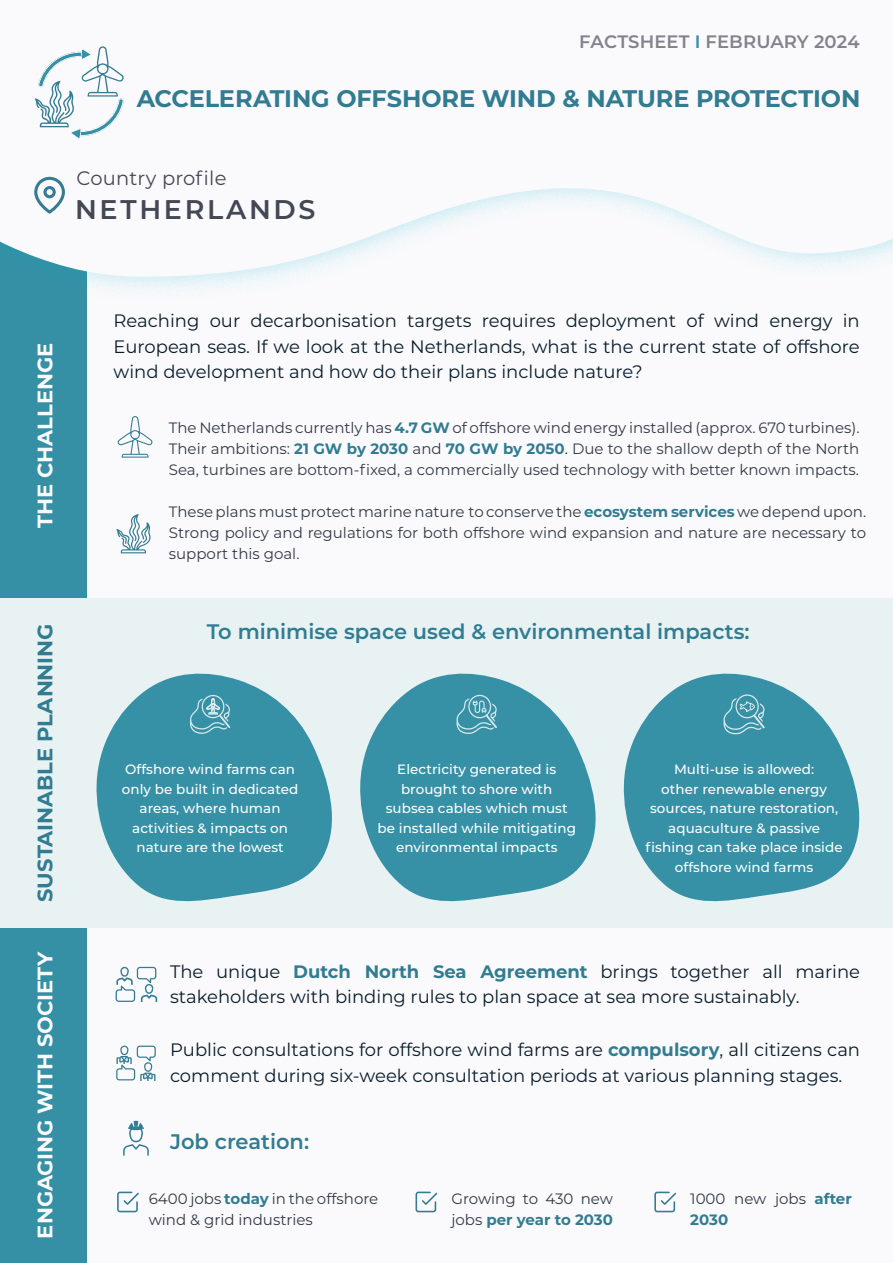
<style>
.page{position:relative;width:893px;height:1263px;background:#fafafc}
.page>*{position:absolute;margin:0;border:0;box-sizing:border-box;transform-origin:0 0}
.t1{font:600 27px "Montserrat";letter-spacing:.1em;color:#444855}
.t2{font:700 24px "Montserrat";letter-spacing:-.005em;color:#327c92}
.t3{font:600 21px "Montserrat";color:#327c92}
.t4{font:700 21px "Montserrat";color:#fafafc}
.t5{font:700 21px "Montserrat";color:#327c92}
.t6{font:19.5px "Montserrat";letter-spacing:.01em;color:#444855}
.t7{font:18px/25.5px "Montserrat";color:#0a1d2c}
.t8{font:600 18px "Montserrat";letter-spacing:.005em;color:#82828d}
.t9{font:15px/21px "Montserrat";color:#313946}
.t10{font:500 13.5px/19.5px "Montserrat";letter-spacing:.005em;color:#fff;text-align:center}
.s1{color:#3590a5}
.s2{font-weight:700;color:#327c92}
.s3{color:#0a1d2c}
</style>
<div class="page">
<div style="left:0;top:155px;width:87px;height:443px;background:#3590a5"></div>
<div style="left:0;top:927px;width:87px;height:336px;background:#3590a5"></div>
<div style="left:0;top:0;width:893px;height:301px;background:#00b0c9;opacity:.27"></div>
<svg style="left:0;top:0;width:893px;height:277px"></svg>
<svg style="left:117px;top:416px;width:36px;height:42px"></svg>
<svg style="left:116px;top:514px;width:34px;height:39px"></svg>
<div style="left:0;top:598px;width:893px;height:329px;background:#e8f2f3"></div>
<svg style="left:96px;top:673px;width:236px;height:229px;fill:#3791a6"></svg>
<svg style="left:190px;top:694px;width:40px;height:40px;background:#5ea6b7"></svg>
<svg style="left:623px;top:673px;width:237px;height:229px;fill:#3791a6"></svg>
<svg style="left:724px;top:694px;width:41px;height:40px;background:#58a3b4"></svg>
<svg style="left:360px;top:673px;width:236px;height:229px;fill:#3791a6"></svg>
<svg style="left:457px;top:695px;width:40px;height:39px;background:#5aa4b5"></svg>
<svg style="left:116px;top:966px;width:41px;height:36px"></svg>
<svg style="left:116px;top:1045px;width:40px;height:35px"></svg>
<svg style="left:123px;top:1121px;width:26px;height:35px"></svg>
<svg style="left:117px;top:1191px;width:22px;height:22px"></svg>
<svg style="left:415px;top:1191px;width:23px;height:22px"></svg>
<svg style="left:654px;top:1191px;width:23px;height:22px"></svg>
<svg style="left:35px;top:46px;width:89px;height:94px"></svg>
<svg style="left:33px;top:177px;width:33px;height:37px"></svg>
<div style="left:43px;top:186px;width:13px;height:12px;border:3px solid #347c92;border-radius:50%"></div>
<p class="t8" style="left:579px;top:28px;width:282px">FACTSHEET <span class="s1">I</span> FEBRUARY 2024</p>
<h2 class="t2" style="left:137px;top:81px;width:725px">ACCELERATING OFFSHORE WIND &amp; NATURE PROTECTION</h2>
<h3 class="t6" style="left:77px;top:164px;width:151px">Country profile</h3>
<h1 class="t1" style="left:75px;top:190px;width:242px">NETHERLANDS</h1>
<h3 class="t4" style="left:30px;top:528px;width:186px;rotate:-90deg">THE CHALLENGE</h3>
<h3 class="t5" style="left:30px;top:902px;width:280px;rotate:-90deg">SUSTAINABLE PLANNING</h3>
<h3 class="t4" style="left:30px;top:1239px;width:289px;rotate:-90deg">ENGAGING WITH SOCIETY</h3>
<p class="t7" style="left:114px;top:307px;width:748px;text-align:justify">Reaching our decarbonisation targets requires deployment of wind energy in European seas. If we look at the Netherlands, what is the current state of offshore wind development and how do their plans include nature?</p>
<p class="t9" style="left:169px;top:416px;width:692px;text-align:justify">The Netherlands currently has <span class="s2">4.7 GW</span> of offshore wind energy installed (approx. 670 turbines).<br>Their ambitions: <span class="s2">21 GW by 2030</span> and <span class="s2">70 GW by 2050</span><span class="s3">.</span> Due to the shallow depth of the North Sea, turbines are bottom-fixed, a commercially used technology with better known impacts.</p>
<p class="t9" style="left:169px;top:500px;width:699px;text-align:justify">These plans must protect marine nature to conserve the <span class="s2">ecosystem services</span> we depend upon.<br>Strong policy and regulations for both offshore wind expansion and nature are necessary to support this goal.</p>
<h3 class="t3" style="left:207px;top:616px;width:544px">To minimise space used &amp; environmental impacts:</h3>
<p class="t10" style="left:122px;top:759px;width:178px">Offshore wind farms can only be built in dedicated areas, where human activities &amp; impacts on nature are the lowest</p>
<p class="t10" style="left:646px;top:759px;width:199px">Multi-use is allowed:<br>other renewable energy sources, nature restoration, aquaculture &amp; passive fishing can take place inside offshore wind farms</p>
<p class="t10" style="left:378px;top:759px;width:200px">Electricity generated is brought to shore with subsea cables which must be installed while mitigating environmental impacts</p>
<p class="t7" style="left:170px;top:958px;width:692px">The unique <span class="s2">Dutch North Sea Agreement</span> brings together all marine stakeholders with binding rules to plan space at sea more sustainably.</p>
<p class="t7" style="left:170px;top:1036px;width:692px">Public consultations for offshore wind farms are <span class="s2">compulsory</span>, all citizens can comment during six-week consultation periods at various planning stages.</p>
<h3 class="t3" style="left:170px;top:1126px;width:141px">Job creation:</h3>
<p class="t9" style="left:149px;top:1187px;width:231px">6400 jobs <span class="s2">today</span> in the offshore wind &amp; grid industries</p>
<p class="t9" style="left:451px;top:1187px;width:163px">Growing to 430 new jobs <span class="s2">per year to 2030</span></p>
<p class="t9" style="left:690px;top:1187px;width:163px">1000 new jobs <span class="s2">after<br>2030</span></p>
</div>
